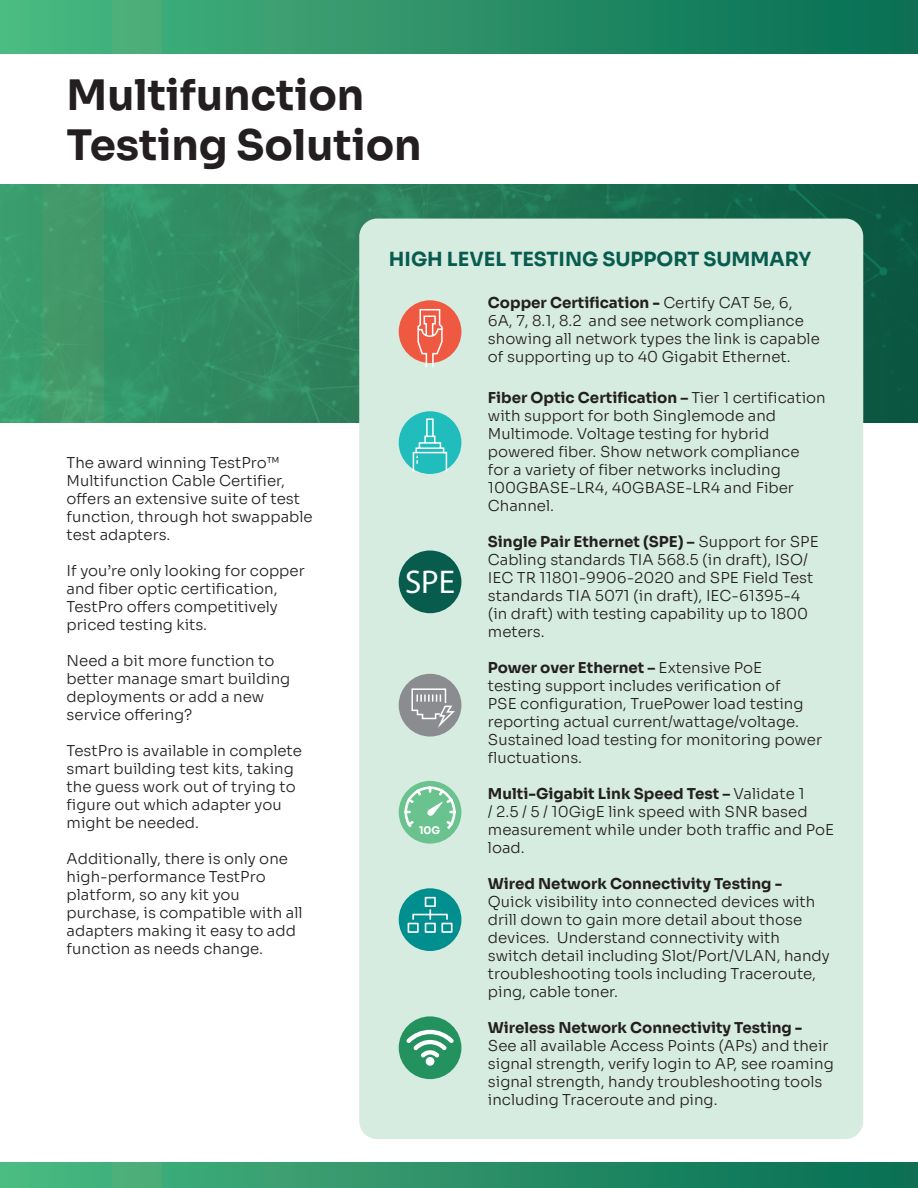
<style>
.page{position:relative;width:918px;height:1188px;background:#fff}
.page>*{position:absolute;margin:0;border:0;box-sizing:border-box;transform-origin:0 0}
.t1{font:700 42px "Sora";color:#231f20}
.t2{font:33px "Myriad Pro";color:#fff}
.t3{font:700 19.5px "Sora";color:#075c4d}
.t4{font:300 15px/18px "Sora";color:#231f20}
.t5{font:700 10.5px "Sora";color:#fff}
.s1{font-weight:700}
</style>
<div class="page">
<div style="left:0;top:185px;width:918px;height:237px;background:linear-gradient(to right,#419f6f,#095641)"></div>
<div style="left:0;top:0;width:918px;height:54px;background:linear-gradient(to right,#4eb980,#086c52)"></div>
<div style="left:0;top:1163px;width:918px;height:25px;background:linear-gradient(to right,#4eb980,#086c52)"></div>
<div style="left:359px;top:219px;width:504px;height:920px;background:#d7ece1;border-radius:18px"></div>
<div style="left:399px;top:300px;width:62px;height:63px;background:#f05941;border-radius:50%"></div>
<svg style="left:416px;top:309px;width:28px;height:59px"></svg>
<div style="left:399px;top:411px;width:62px;height:63px;background:#21bdbd;border-radius:50%"></div>
<svg style="left:412px;top:418px;width:36px;height:55px"></svg>
<div style="left:399px;top:551px;width:62px;height:62px;background:#075c4d;border-radius:50%"></div>
<div style="left:399px;top:674px;width:62px;height:63px;background:#8a8c8f;border-radius:50%"></div>
<svg style="left:411px;top:688px;width:46px;height:43px"></svg>
<div style="left:399px;top:1016px;width:62px;height:63px;background:#24925e;border-radius:50%"></div>
<svg style="left:404px;top:1028px;width:52px;height:39px"></svg>
<div style="left:399px;top:888px;width:62px;height:63px;background:#008e8e;border-radius:50%"></div>
<svg style="left:408px;top:897px;width:45px;height:36px"></svg>
<svg style="left:398px;top:781px;width:64px;height:63px"></svg>
<p class="t1" style="left:67px;top:60px;width:299px">Multifunction</p>
<p class="t1" style="left:67px;top:111px;width:357px">Testing Solution</p>
<p class="t4" style="left:67px;top:452px;width:248px">The award winning TestPro™<br>Multifunction Cable Certifier, offers an extensive suite of test function, through hot swappable test adapters.</p>
<p class="t4" style="left:67px;top:560px;width:240px">If you’re only looking for copper and fiber optic certification,<br>TestPro offers competitively priced testing kits.</p>
<p class="t4" style="left:67px;top:650px;width:225px">Need a bit more function to better manage smart building deployments or add a new service offering?</p>
<p class="t4" style="left:67px;top:740px;width:237px">TestPro is available in complete smart building test kits, taking the guess work out of trying to figure out which adapter you might be needed.</p>
<p class="t4" style="left:67px;top:848px;width:237px">Additionally, there is only one high-performance TestPro platform, so any kit you purchase, is compatible with all adapters making it easy to add function as needs change.</p>
<p class="t3" style="left:389px;top:243px;width:424px">HIGH LEVEL TESTING SUPPORT SUMMARY</p>
<p class="t4" style="left:488px;top:292px;width:333px"><span class="s1">Copper Certification -</span> Certify CAT 5e, 6, 6A, 7, 8.1, 8.2 and see network compliance showing all network types the link is capable of supporting up to 40 Gigabit Ethernet.</p>
<p class="t4" style="left:488px;top:387px;width:339px"><span class="s1">Fiber Optic Certification –</span> Tier 1 certification with support for both Singlemode and Multimode. Voltage testing for hybrid powered fiber. Show network compliance<br>for a variety of fiber networks including 100GBASE-LR4, 40GBASE-LR4 and Fiber Channel.</p>
<p class="t4" style="left:488px;top:531px;width:332px"><span class="s1">Single Pair Ethernet (SPE) –</span> Support for SPE Cabling standards TIA 568.5 (in draft), ISO/ IEC TR 11801-9906-2020 and SPE Field Test standards TIA 5071 (in draft), IEC-61395-4 (in draft) with testing capability up to 1800 meters.</p>
<p class="t4" style="left:488px;top:657px;width:336px"><span class="s1">Power over Ethernet –</span> Extensive PoE<br>testing support includes verification of<br>PSE configuration, TruePower load testing reporting actual current/wattage/voltage.<br>Sustained load testing for monitoring power fluctuations.</p>
<p class="t4" style="left:488px;top:783px;width:348px"><span class="s1">Multi-Gigabit Link Speed Test –</span> Validate 1<br>/ 2.5 / 5 / 10GigE link speed with SNR based measurement while under both traffic and PoE load.</p>
<p class="t4" style="left:488px;top:873px;width:343px"><span class="s1">Wired Network Connectivity Testing - </span>Quick visibility into connected devices with drill down to gain more detail about those devices. Understand connectivity with switch detail including Slot/Port/VLAN, handy troubleshooting tools including Traceroute, ping, cable toner.</p>
<p class="t4" style="left:488px;top:1017px;width:347px"><span class="s1">Wireless Network Connectivity Testing - </span>See all available Access Points (APs) and their signal strength, verify login to AP, see roaming signal strength, handy troubleshooting tools including Traceroute and ping.</p>
<h2 class="t2" style="left:405px;top:561px;width:52px">SPE</h2>
<p class="t5" style="left:419px;top:821px;width:23px">10G</p>
</div>
